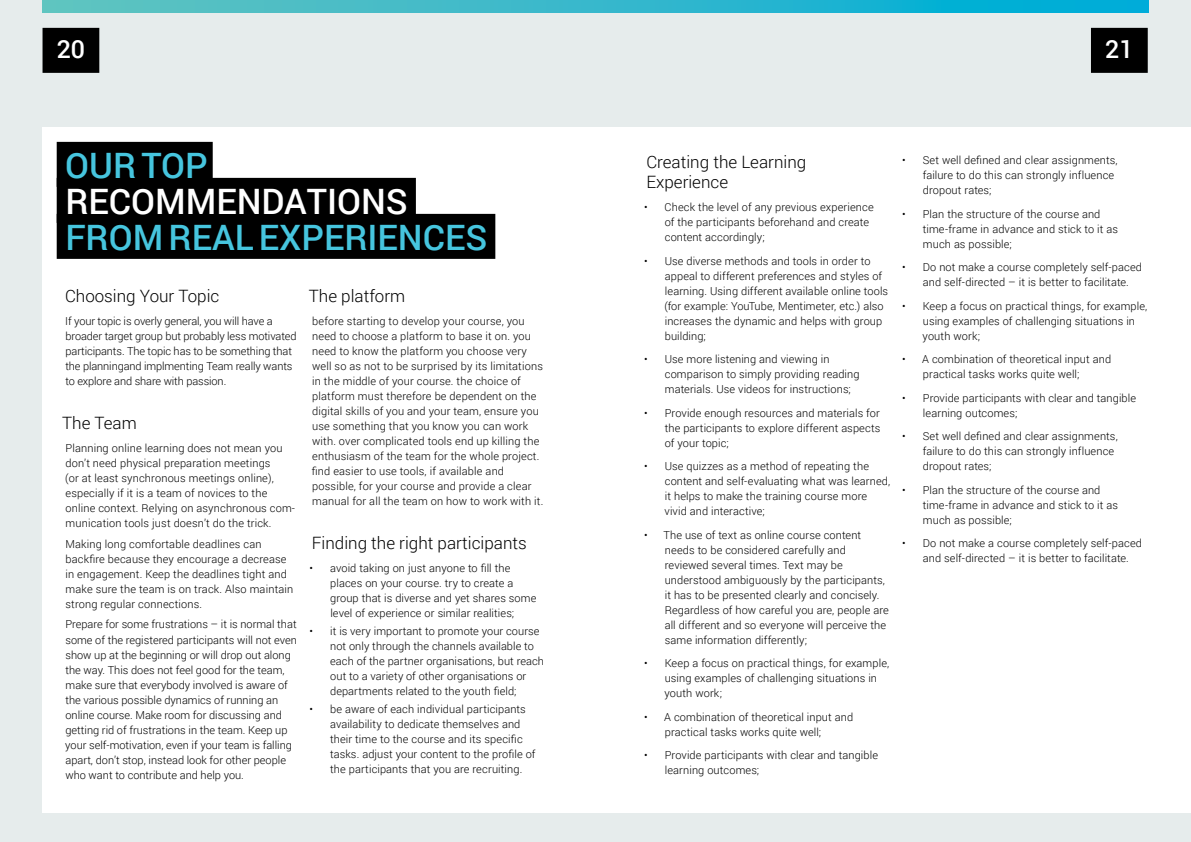
<style>
.page{position:relative;width:1191px;height:842px;background:#e6ecec}
.page>*{position:absolute;margin:0;border:0;box-sizing:border-box;transform-origin:0 0}
.t1{font:500 35px "Roboto";color:#46c5de}
.t2{font:500 35px "Roboto";color:#fff}
.t3{font:500 25px "Roboto";color:#fff}
.t4{font:300 17px/20px "Roboto";color:#000}
.t5{font:300 11px/15px "Roboto";letter-spacing:.01em;color:#000}
.t6{font:300 11px/15px "Roboto";letter-spacing:-.01em;color:#000}
</style>
<div class="page">
<svg style="left:43px;top:0;width:1105px;height:12px;background:#30b7cb"></svg>
<div style="left:43px;top:28px;width:56px;height:45px;background:#000"></div>
<div style="left:1091px;top:28px;width:56px;height:45px;background:#000"></div>
<div style="left:43px;top:127px;width:1148px;height:685px;background:#fff"></div>
<div style="left:57px;top:142px;width:156px;height:45px;background:#000"></div>
<div style="left:57px;top:178px;width:359px;height:45px;background:#000"></div>
<div style="left:57px;top:214px;width:438px;height:45px;background:#000"></div>
<h2 class="t3" style="left:57px;top:32px;width:30px">20</h2>
<h2 class="t3" style="left:1105px;top:32px;width:30px">21</h2>
<h1 class="t1" style="left:65px;top:141px;width:144px">OUR TOP</h1>
<h1 class="t2" style="left:65px;top:177px;width:344px">RECOMMENDATIONS</h1>
<h1 class="t1" style="left:65px;top:213px;width:423px">FROM REAL EXPERIENCES</h1>
<h3 class="t4" style="left:65px;top:286px;width:156px">Choosing Your Topic</h3>
<p class="t6" style="left:65px;top:313px;width:233px">If your topic is overly general, you will have a broader target group but probably less motivated participants. The topic has to be something that the planningand implmenting Team really wants to explore and share with passion.</p>
<h3 class="t4" style="left:62px;top:413px;width:76px">The Team</h3>
<p class="t5" style="left:65px;top:440px;width:231px">Planning online learning does not mean you don’t need physical preparation meetings<br>(or at least synchronous meetings online), especially if it is a team of novices to the online context. Relying on asynchronous com&shy;munication tools just doesn’t do the trick.</p>
<p class="t5" style="left:65px;top:536px;width:229px">Making long comfortable deadlines can backfire because they encourage a decrease in engagement. Keep the deadlines tight and make sure the team is on track. Also maintain strong regular connections.</p>
<p class="t5" style="left:65px;top:617px;width:233px">Prepare for some frustrations – it is normal that some of the registered participants will not even show up at the beginning or will drop out along the way. This does not feel good for the team, make sure that everybody involved is aware of the various possible dynamics of running an online course. Make room for discussing and getting rid of frustrations in the team. Keep up your self-motivation, even if your team is falling apart, don’t stop, instead look for other people who want to contribute and help you.</p>
<h3 class="t4" style="left:309px;top:286px;width:98px">The platform</h3>
<p class="t5" style="left:312px;top:313px;width:233px">before starting to develop your course, you need to choose a platform to base it on. you need to know the platform you choose very well so as not to be surprised by its limitations in the middle of your course. the choice of platform must therefore be dependent on the digital skills of you and your team, ensure you use something that you know you can work with. over complicated tools end up killing the enthusiasm of the team for the whole project. find easier to use tools, if available and possible, for your course and provide a clear manual for all the team on how to work with it.</p>
<h3 class="t4" style="left:312px;top:533px;width:217px">Finding the right participants</h3>
<p class="t5" style="left:330px;top:560px;width:208px;text-indent:-21px">• avoid taking on just anyone to fill the places on your course. try to create a group that is diverse and yet shares some level of experience or similar realities;</p>
<p class="t5" style="left:330px;top:623px;width:215px;text-indent:-21px">• it is very important to promote your course not only through the channels available to each of the partner organisations, but reach out to a variety of other organisations or departments related to the youth field;</p>
<p class="t5" style="left:330px;top:701px;width:207px;text-indent:-21px">• be aware of each individual participants availability to dedicate themselves and their time to the course and its specific tasks. adjust your content to the profile of the participants that you are recruiting.</p>
<h3 class="t4" style="left:646px;top:152px;width:161px">Creating the Learning<br>Experience</h3>
<p class="t5" style="left:665px;top:199px;width:210px;text-indent:-21px">• Check the level of any previous experience of the participants beforehand and create content accordingly;</p>
<p class="t5" style="left:664px;top:253px;width:225px;text-indent:-20px">• Use diverse methods and tools in order to appeal to different preferences and styles of learning. Using different available online tools (for example: YouTube, Mentimeter, etc.) also increases the dynamic and helps with group building;</p>
<p class="t5" style="left:665px;top:351px;width:196px;text-indent:-21px">• Use more listening and viewing in comparison to simply providing reading materials. Use videos for instructions;</p>
<p class="t5" style="left:664px;top:405px;width:217px;text-align:justify;text-indent:-21px">• Provide enough resources and materials for the participants to explore different aspects of your topic;</p>
<p class="t5" style="left:664px;top:458px;width:227px;text-indent:-20px">• Use quizzes as a method of repeating the content and self-evaluating what was learned, it helps to make the training course more vivid and interactive;</p>
<p class="t5" style="left:664px;top:527px;width:226px;text-indent:-21px">• The use of text as online course content needs to be considered carefully and reviewed several times. Text may be understood ambiguously by the participants, it has to be presented clearly and concisely.<br>Regardless of how careful you are, people are all different and so everyone will perceive the same information differently;</p>
<p class="t5" style="left:664px;top:655px;width:226px;text-indent:-21px">• Keep a focus on practical things, for example, using examples of challenging situations in youth work;</p>
<p class="t5" style="left:665px;top:709px;width:190px;text-indent:-21px">• A combination of theoretical input and practical tasks works quite well;</p>
<p class="t5" style="left:665px;top:748px;width:215px;text-indent:-21px">• Provide participants with clear and tangible learning outcomes;</p>
<p class="t5" style="left:922px;top:153px;width:196px;text-indent:-21px">• Set well defined and clear assignments, failure to do this can strongly influence dropout rates;</p>
<p class="t5" style="left:922px;top:206px;width:197px;text-indent:-21px">• Plan the structure of the course and time-frame in advance and stick to it as much as possible;</p>
<p class="t5" style="left:922px;top:260px;width:221px;text-indent:-21px">• Do not make a course completely self-paced and self-directed – it is better to facilitate.</p>
<p class="t5" style="left:922px;top:298px;width:226px;text-indent:-21px">• Keep a focus on practical things, for example, using examples of challenging situations in youth work;</p>
<p class="t5" style="left:923px;top:352px;width:190px;text-indent:-21px">• A combination of theoretical input and practical tasks works quite well;</p>
<p class="t5" style="left:923px;top:390px;width:215px;text-indent:-21px">• Provide participants with clear and tangible learning outcomes;</p>
<p class="t5" style="left:922px;top:429px;width:196px;text-indent:-21px">• Set well defined and clear assignments, failure to do this can strongly influence dropout rates;</p>
<p class="t5" style="left:922px;top:482px;width:197px;text-indent:-21px">• Plan the structure of the course and time-frame in advance and stick to it as much as possible;</p>
<p class="t5" style="left:922px;top:536px;width:221px;text-indent:-21px">• Do not make a course completely self-paced and self-directed – it is better to facilitate.</p>
</div>
